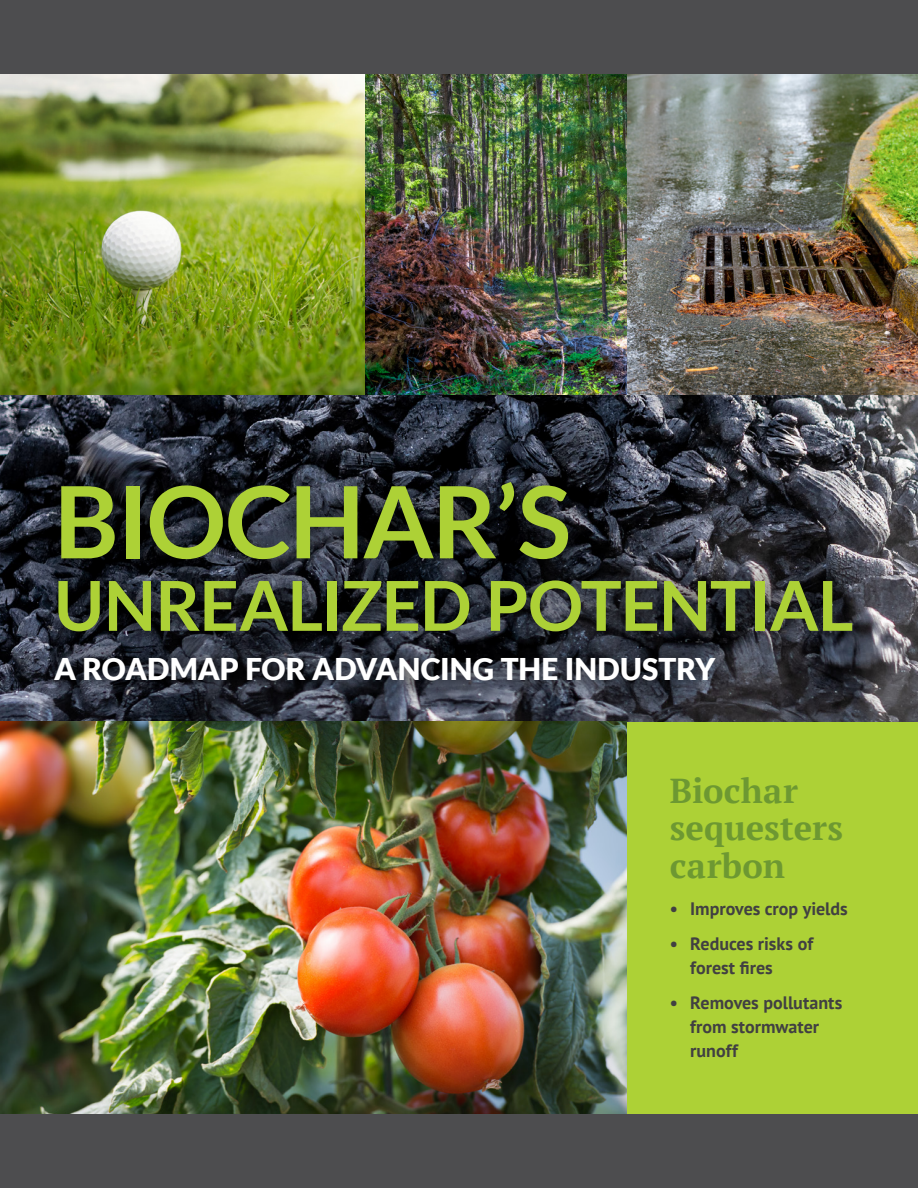
<style>
.page{position:relative;width:918px;height:1188px;background:#fff}
.page>*{position:absolute;margin:0;border:0;box-sizing:border-box;transform-origin:0 0}
.t1{font:700 99.75px "Lato";letter-spacing:-.02em;color:#add136}
.t2{font:700 68.85px "Lato";letter-spacing:-.015em;color:#add136}
.t3{font:700 34.5px/37.5px "PT Serif";letter-spacing:.005em;color:#6d9832}
.t4{font:900 30px "Lato";color:#fff}
.t5{font:700 18px/24px "PT Sans";color:#414042}
</style>
<div class="page">
<div style="left:626px;top:721px;width:292px;height:437px;background:#add136"></div>
<img style="left:0;top:74px;width:918px;height:647px">
<img style="left:0;top:721px;width:626px;height:393px">
<div style="left:0;top:1114px;width:918px;height:74px;background:#4d4d4f"></div>
<div style="left:30px;top:457px;width:848px;height:250px;background:#000;opacity:.75"></div>
<img style="left:364px;top:74px;width:262px;height:320px">
<div style="left:0;top:0;width:918px;height:74px;background:#4d4d4f"></div>
<h1 class="t1" style="left:54px;top:465px;width:519px">BIOCHAR’S</h1>
<h2 class="t2" style="left:54px;top:566px;width:801px">UNREALIZED POTENTIAL</h2>
<h3 class="t4" style="left:54px;top:652px;width:663px">A ROADMAP FOR ADVANCING THE INDUSTRY</h3>
<h3 class="t3" style="left:670px;top:771px;width:175px">Biochar sequesters carbon</h3>
<p class="t5" style="left:670px;top:896px;width:179px">• Improves crop yields</p>
<p class="t5" style="left:690px;top:931px;width:125px;text-indent:-20px">• Reduces risks of forest fires</p>
<p class="t5" style="left:690px;top:990px;width:154px;text-indent:-20px">• Removes pollutants from stormwater runoff</p>
</div>
